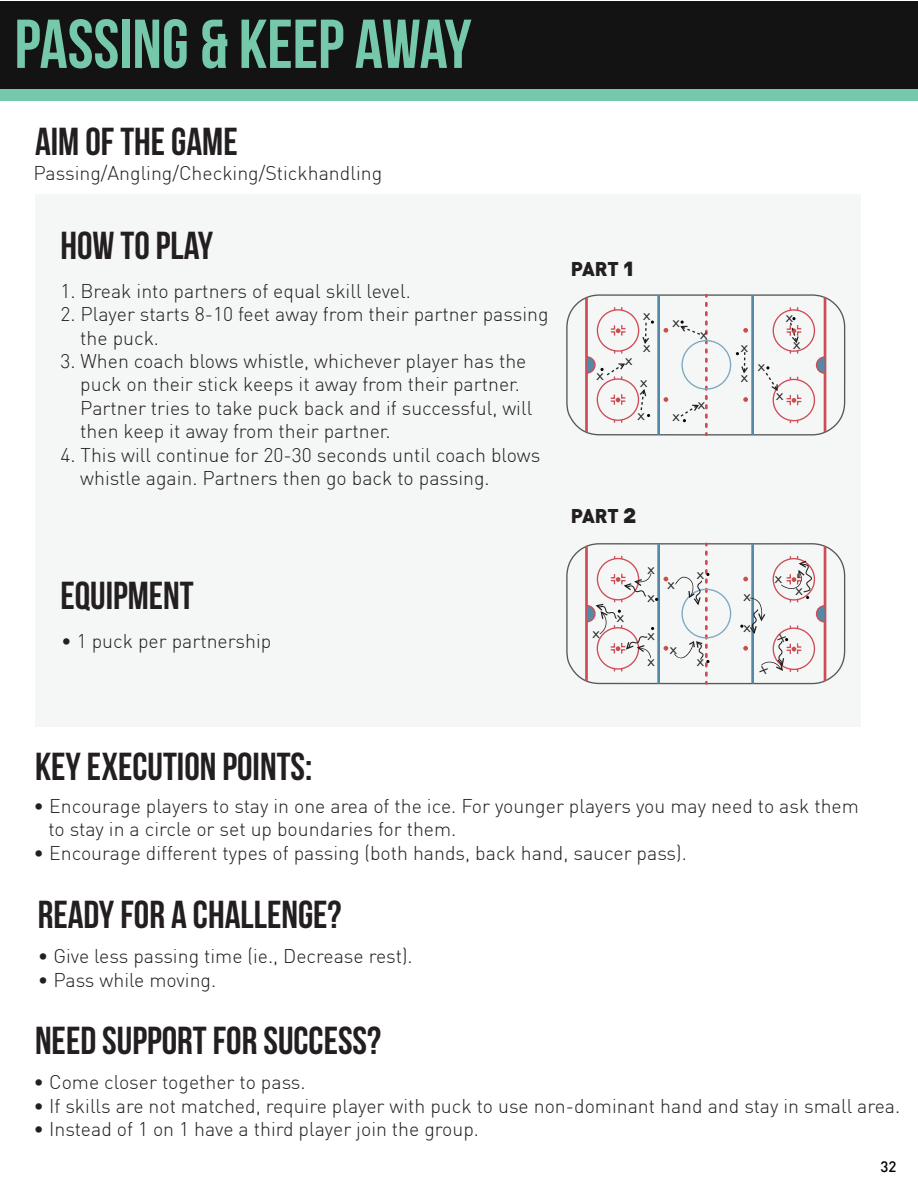
<style>
.page{position:relative;width:918px;height:1188px;background:#fff}
.page>*{position:absolute;margin:0;border:0;box-sizing:border-box;transform-origin:0 0}
.t1{font:69px "Bebas Neue";color:#76c8ab}
.t2{font:39px "Bebas Neue";color:#231f20}
.t3{font:300 19.5px/23.4px "DIN";color:#231f20}
.t4{font:19.5px "DIN Black Alternate";color:#231f20}
.t5{font:500 15px "DIN";color:#000}
.t6{font:12.9px/26.8px "Orator Std";color:#231f20;scale:1.38 1}
.s1{font-size:24px}
</style>
<div class="page">
<div style="left:35px;top:195px;width:562px;height:532px;background:#f5f7f7"></div>
<div style="left:0;top:1px;width:918px;height:88px;background:#141313"></div>
<div style="left:0;top:89px;width:918px;height:12px;background:#76c8ab"></div>
<div style="left:552px;top:195px;width:309px;height:532px;background:#f5f7f7"></div>
<svg style="left:566px;top:294px;width:280px;height:142px"></svg>
<svg style="left:566px;top:542px;width:280px;height:143px"></svg>
<h1 class="t1" style="left:14px;top:6px;width:459px">PASSING &amp; KEEP AWAY</h1>
<h2 class="t2" style="left:35px;top:121px;width:204px">AIM OF THE GAME</h2>
<p class="t3" style="left:34px;top:161px;width:350px">Passing/Angling/Checking/Stickhandling</p>
<h2 class="t2" style="left:60px;top:224px;width:154px">HOW TO PLAY</h2>
<p class="t3" style="left:60px;top:279px;width:352px">1. Break into partners of equal skill level.</p>
<p class="t3" style="left:80px;top:302px;width:470px;text-indent:-20px">2. Player starts 8-10 feet away from their partner passing the puck.</p>
<p class="t3" style="left:80px;top:349px;width:454px;text-indent:-20px">3. When coach blows whistle, whichever player has the puck on their stick keeps it away from their partner.<br>Partner tries to take puck back and if successful, will then keep it away from their partner.</p>
<p class="t3" style="left:80px;top:443px;width:462px;text-indent:-20px">4. This will continue for 20-30 seconds until coach blows whistle again. Partners then go back to passing.</p>
<h2 class="t2" style="left:60px;top:574px;width:135px">EQUIPMENT</h2>
<p class="t3" style="left:61px;top:629px;width:212px">• 1 puck per partnership</p>
<p class="t4" style="left:571px;top:256px;width:65px">PART <span class="s1">1</span></p>
<p class="t6" style="left:595px;top:361px;width:9px">x</p>
<p class="t6" style="left:642px;top:302px;width:9px">x</p>
<p class="t6" style="left:642px;top:334px;width:9px">x</p>
<p class="t6" style="left:639px;top:369px;width:9px">x</p>
<p class="t6" style="left:636px;top:402px;width:9px">x</p>
<p class="t6" style="left:624px;top:347px;width:9px">x</p>
<p class="t6" style="left:671px;top:309px;width:9px">x</p>
<p class="t6" style="left:699px;top:321px;width:9px">x</p>
<p class="t6" style="left:671px;top:403px;width:9px">x</p>
<p class="t6" style="left:696px;top:391px;width:9px">x</p>
<p class="t4" style="left:571px;top:502px;width:68px">PART <span class="s1">2</span></p>
<p class="t6" style="left:591px;top:620px;width:9px">x</p>
<p class="t6" style="left:615px;top:604px;width:9px">x</p>
<p class="t6" style="left:646px;top:555px;width:9px">x</p>
<p class="t6" style="left:646px;top:584px;width:9px">x</p>
<p class="t6" style="left:646px;top:621px;width:9px">x x</p>
<p class="t6" style="left:666px;top:571px;width:9px">x</p>
<p class="t6" style="left:668px;top:636px;width:9px">x</p>
<p class="t6" style="left:695px;top:561px;width:9px">x</p>
<p class="t6" style="left:695px;top:648px;width:9px">x</p>
<p class="t6" style="left:739px;top:334px;width:9px">x</p>
<p class="t6" style="left:739px;top:363px;width:9px">x</p>
<p class="t6" style="left:756px;top:353px;width:9px">x</p>
<p class="t6" style="left:784px;top:304px;width:9px">x</p>
<p class="t6" style="left:792px;top:331px;width:9px">x</p>
<p class="t6" style="left:774px;top:382px;width:9px">x</p>
<p class="t6" style="left:742px;top:583px;width:9px">x</p>
<p class="t6" style="left:742px;top:614px;width:9px">x</p>
<p class="t6" style="left:773px;top:564px;width:9px">x</p>
<p class="t6" style="left:794px;top:577px;width:9px">x</p>
<h2 class="t2" style="left:35px;top:745px;width:279px">KEY EXECUTION POINTS:</h2>
<p class="t3" style="left:48px;top:794px;width:812px;text-indent:-15px">• Encourage players to stay in one area of the ice. For younger players you may need to ask them to stay in a circle or set up boundaries for them.</p>
<p class="t3" style="left:34px;top:841px;width:655px">• Encourage different types of passing (both hands, back hand, saucer pass).</p>
<h2 class="t2" style="left:38px;top:893px;width:305px">READY FOR A CHALLENGE?</h2>
<p class="t3" style="left:38px;top:944px;width:376px">• Give less passing time (ie., Decrease rest).</p>
<p class="t3" style="left:38px;top:968px;width:180px">• Pass while moving.</p>
<h2 class="t2" style="left:35px;top:1019px;width:348px">NEED SUPPORT FOR SUCCESS?</h2>
<p class="t3" style="left:34px;top:1070px;width:274px">• Come closer together to pass.</p>
<p class="t3" style="left:34px;top:1094px;width:868px">• If skills are not matched, require player with puck to use non-dominant hand and stay in small area.</p>
<p class="t3" style="left:34px;top:1117px;width:447px">• Instead of 1 on 1 have a third player join the group.</p>
<p class="t5" style="left:880px;top:1157px;width:17px">32</p>
</div>
